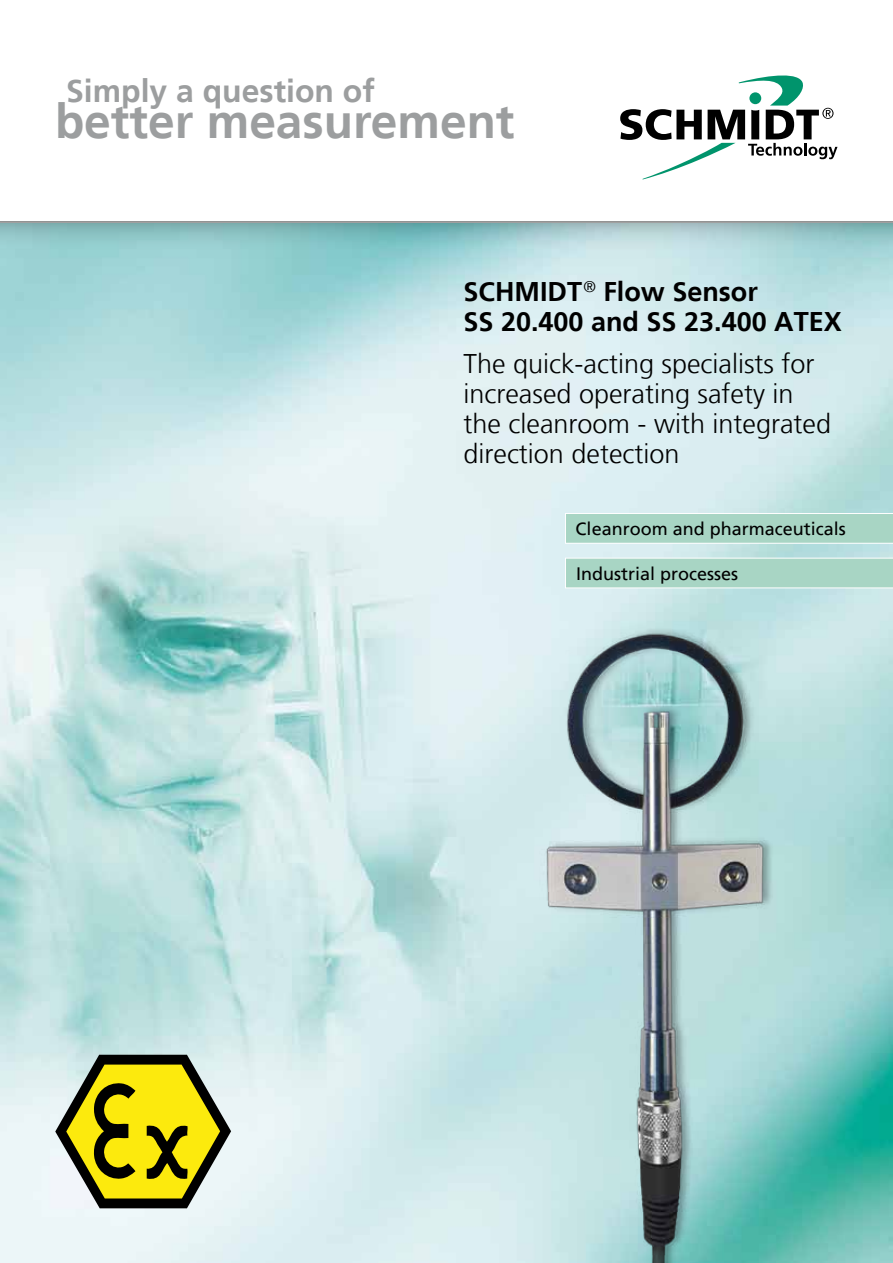
<style>
.page{position:relative;width:893px;height:1263px;background:#fff}
.page>*{position:absolute;margin:0;border:0;box-sizing:border-box;transform-origin:0 0}
.t1{font:700 47.85px "Frutiger LT";color:#9c9e9f}
.t2{font:700 31.95px "Frutiger LT";color:#9c9e9f}
.t3{font:300 27px/30px "Frutiger LT";color:#000}
.t4{font:700 27px/30px "Frutiger LT";color:#000}
.t5{font:18px "Frutiger LT";color:#000}
</style>
<div class="page">
<img style="left:0;top:259px;width:893px;height:1004px">
<img style="left:498px;top:572px;width:297px;height:691px">
<svg style="left:620px;top:75px;width:217px;height:104px"></svg>
<svg style="left:0;top:221px;width:893px;height:38px;background:#99c7ca"></svg>
<svg style="left:565px;top:513px;width:328px;height:31px;background:#aed8c8"></svg>
<svg style="left:565px;top:558px;width:328px;height:30px;background:#acd6c6"></svg>
<svg style="left:55px;top:1055px;width:176px;height:153px;background:#afaa43"></svg>
<p class="t2" style="left:66px;top:72px;width:310px">Simply a question of</p>
<h1 class="t1" style="left:55px;top:93px;width:461px">better measurement</h1>
<p class="t4" style="left:463px;top:276px;width:380px">SCHMIDT<sup>®</sup> Flow Sensor<br>SS 20.400 and SS 23.400 ATEX</p>
<p class="t3" style="left:463px;top:350px;width:369px">The quick-acting specialists for increased operating safety in the cleanroom - with integrated direction detection</p>
<p class="t5" style="left:576px;top:518px;width:272px">Cleanroom and pharmaceuticals</p>
<p class="t5" style="left:576px;top:563px;width:164px">Industrial processes</p>
</div>
